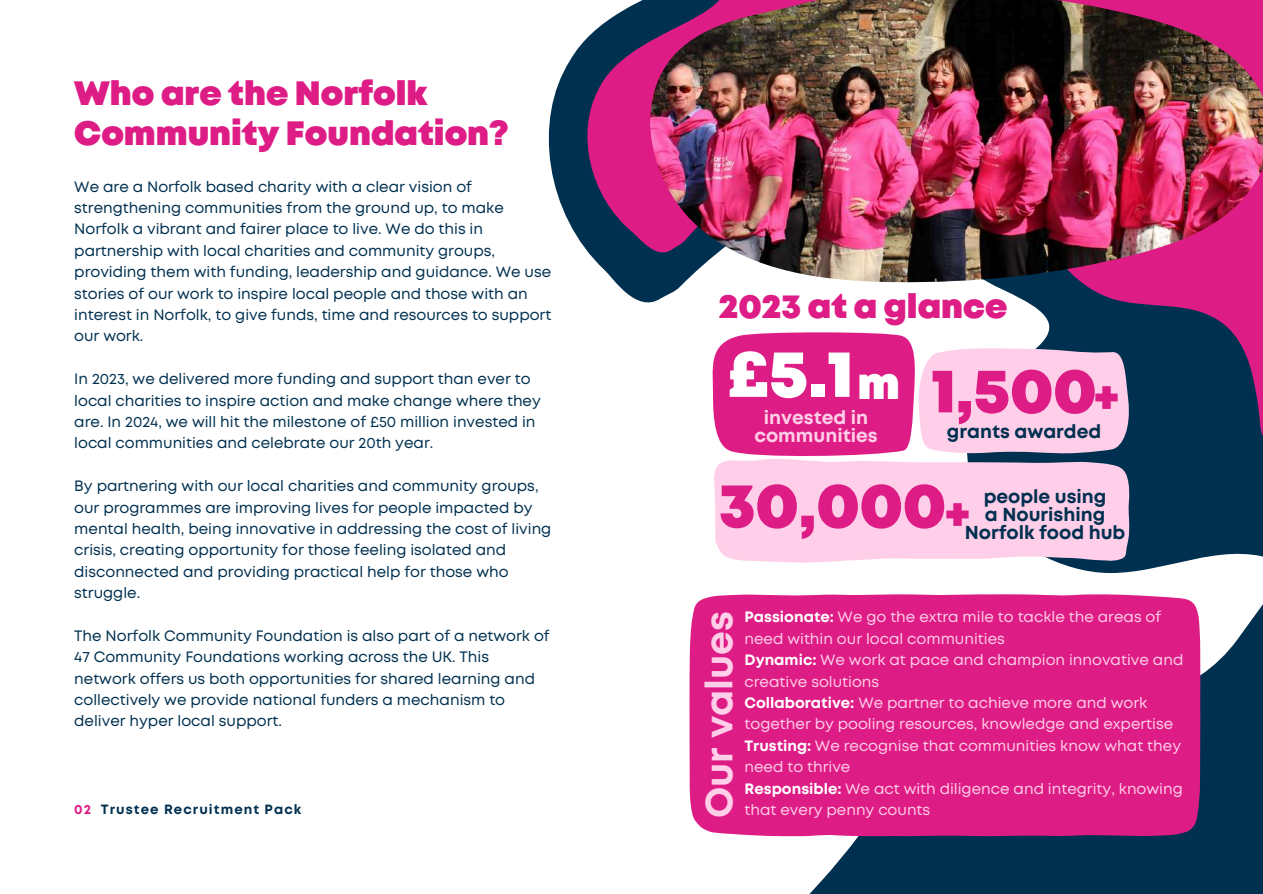
<style>
.page{position:relative;width:1263px;height:894px;background:#fff}
.page>*{position:absolute;margin:0;border:0;box-sizing:border-box;transform-origin:0 0}
.t1{font:900 66.6px "Mont";color:#fff}
.t2{font:900 62.4px "Mont";color:#de1c85}
.t3{font:700 37.95px "Mont";color:#ffcee8}
.t4{font:900 33.75px/40.5px "Mont";color:#de1c85}
.t5{font:700 18.75px/18px "Mont";color:#003050}
.t6{font:700 18.75px/18px "Mont";color:#ffcee8;text-align:center}
.t7{font:15px/21.3px "Mont";color:#003050}
.t8{font:15px/21.3px "Mont";color:#ffcee8}
.t9{font:700 13.35px "Mont";letter-spacing:.08em;color:#003050}
.s1{color:#de1c85}
.s2{font-size:45px}
.s3{font-weight:700;color:#fff}
</style>
<div class="page">
<svg style="left:794px;top:562px;width:101px;height:331px"></svg>
<div style="left:895px;top:815px;width:368px;height:78px;background:#003050"></div>
<svg style="left:846px;top:473px;width:417px;height:342px;fill:#003050"></svg>
<svg style="left:548px;top:0;width:451px;height:303px"></svg>
<svg style="left:999px;top:282px;width:264px;height:191px;background:#373562"></svg>
<img style="left:650px;top:0;width:613px;height:282px">
<div style="left:689px;top:594px;width:84px;height:242px;background:#de1c85"></div>
<div style="left:773px;top:594px;width:427px;height:242px;background:#de1c85"></div>
<svg style="left:712px;top:331px;width:419px;height:231px;background:#ea9eca"></svg>
<h3 class="t4" style="left:74px;top:75px;width:436px">Who are the Norfolk<br>Community Foundation?</h3>
<p class="t7" style="left:74px;top:177px;width:479px">We are a Norfolk based charity with a clear vision of strengthening communities from the ground up, to make Norfolk a vibrant and fairer place to live. We do this in partnership with local charities and community groups, providing them with funding, leadership and guidance. We use stories of our work to inspire local people and those with an interest in Norfolk, to give funds, time and resources to support our work.</p>
<p class="t7" style="left:74px;top:369px;width:468px">In 2023, we delivered more funding and support than ever to local charities to inspire action and make change where they are. In 2024, we will hit the milestone of £50 million invested in local communities and celebrate our 20th year.</p>
<p class="t7" style="left:74px;top:476px;width:479px">By partnering with our local charities and community groups, our programmes are improving lives for people impacted by mental health, being innovative in addressing the cost of living crisis, creating opportunity for those feeling isolated and disconnected and providing practical help for those who struggle.</p>
<p class="t7" style="left:74px;top:626px;width:477px">The Norfolk Community Foundation is also part of a network of 47 Community Foundations working across the UK. This network offers us both opportunities for shared learning and collectively we provide national funders a mechanism to deliver hyper local support.</p>
<p class="t9" style="left:74px;top:804px;width:229px"><span class="s1">02</span> Trustee Recruitment Pack</p>
<h3 class="t4" style="left:719px;top:288px;width:290px">2023 at a glance</h3>
<h1 class="t1" style="left:727px;top:348px;width:174px">£5.1<span class="s2">m</span></h1>
<p class="t6" style="left:754px;top:409px;width:125px">invested in communities</p>
<h2 class="t2" style="left:931px;top:367px;width:189px">1,500<span class="s2">+</span></h2>
<p class="t5" style="left:947px;top:423px;width:156px">grants awarded</p>
<h2 class="t2" style="left:719px;top:481px;width:252px">30,000<span class="s2">+</span></h2>
<p class="t5" style="left:984px;top:488px;width:124px">people using a Nourishing</p>
<p class="t5" style="left:965px;top:524px;width:162px">Norfolk food hub</p>
<h3 class="t3" style="left:705px;top:817px;width:208px;rotate:-90deg">Our values</h3>
<p class="t8" style="left:744px;top:607px;width:440px"><span class="s3">Passionate:</span> We go the extra mile to tackle the areas of need within our local communities<br><span class="s3">Dynamic:</span> We work at pace and champion innovative and creative solutions<br><span class="s3">Collaborative:</span> We partner to achieve more and work together by pooling resources, knowledge and expertise <span class="s3">Trusting:</span> We recognise that communities know what they need to thrive<br><span class="s3">Responsible:</span> We act with diligence and integrity, knowing that every penny counts</p>
</div>
